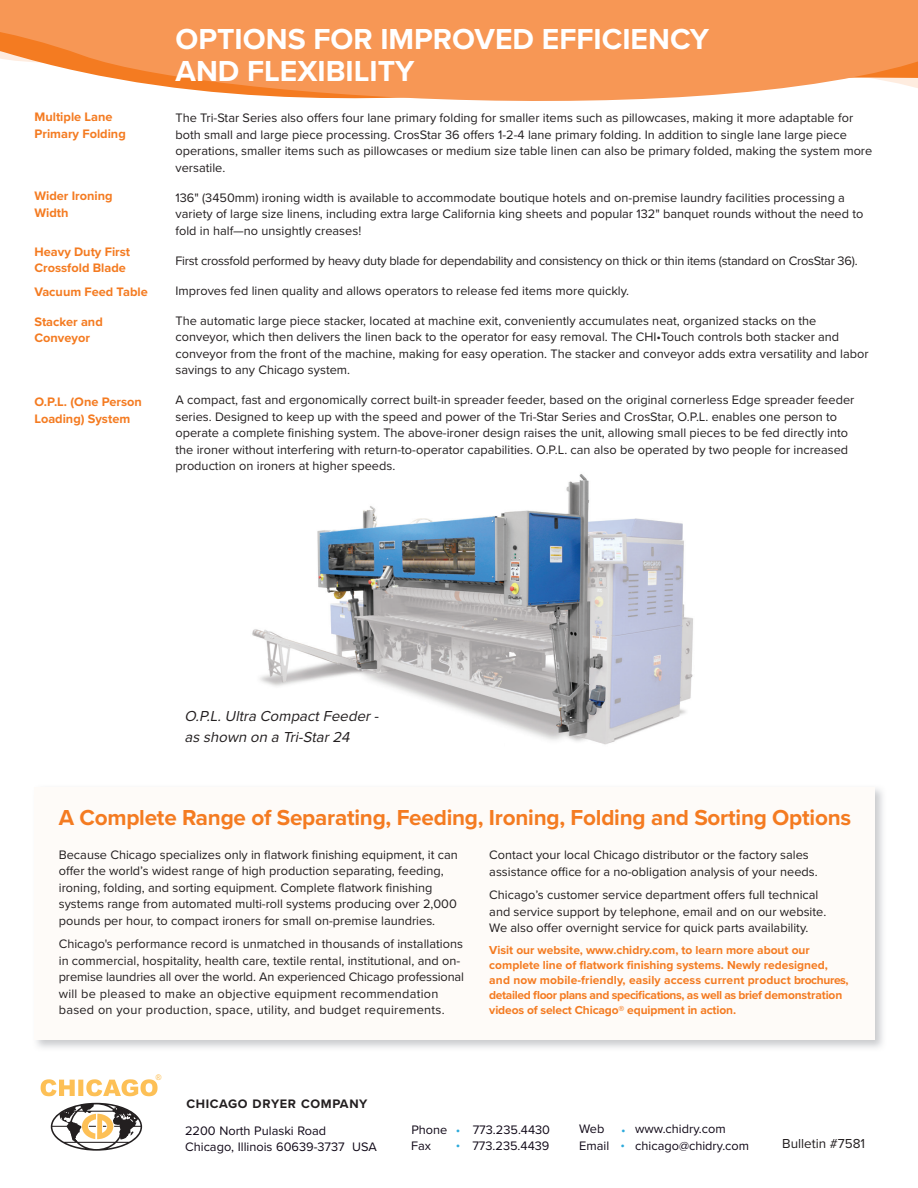
<style>
.page{position:relative;width:918px;height:1188px;background:#fff}
.page>*{position:absolute;margin:0;border:0;box-sizing:border-box;transform-origin:0 0}
.t1{font:700 30px/31.5px "Proxima Nova";color:#fff}
.t2{font:700 22.5px "Proxima Nova";letter-spacing:-.01em;color:#f47b21}
.t3{font:italic 15px/21px "Proxima Nova";color:#231f20}
.t4{font:13.5px "Proxima Nova";color:#231f20}
.t5{font:12.75px/16.5px "Proxima Nova";color:#231f20}
.t6{font:700 12.75px/16.5px "Proxima Nova";color:#f47b21}
.t7{font:12.75px/16.5px "Proxima Nova";color:#110918}
.t8{font:12.75px "Proxima Nova";letter-spacing:-.02em;color:#231f20}
.t9{font:700 12.75px "Proxima Nova";letter-spacing:.05em;color:#231f20}
.t10{font:12.75px/14.7px "Proxima Nova";color:#2daadb}
.t11{font:700 12px/15px "Proxima Nova";color:#f47b21}
.t12{font:7.65px "Arial";color:#fdc056}
</style>
<div class="page">
<div style="left:34px;top:787px;width:841px;height:253px;background:#fefbf8"></div>
<svg style="left:51px;top:1103px;width:91px;height:48px"></svg>
<svg style="left:41px;top:1079px;width:117px;height:17px"></svg>
<svg style="left:0;top:0;width:918px;height:101px;background:#f7a064"></svg>
<img style="left:252px;top:474px;width:441px;height:271px">
<p class="t6" style="left:34px;top:109px;width:93px">Multiple Lane<br>Primary Folding</p>
<p class="t6" style="left:34px;top:188px;width:80px">Wider Ironing<br>Width</p>
<p class="t6" style="left:34px;top:244px;width:97px">Heavy Duty First<br>Crossfold Blade</p>
<p class="t6" style="left:34px;top:284px;width:115px">Vacuum Feed Table</p>
<p class="t6" style="left:34px;top:314px;width:70px">Stacker and<br>Conveyor</p>
<p class="t6" style="left:34px;top:394px;width:109px">O.P.L. (One Person<br>Loading) System</p>
<h1 class="t1" style="left:176px;top:25px;width:535px">OPTIONS FOR IMPROVED EFFICIENCY<br>AND FLEXIBILITY</h1>
<p class="t5" style="left:176px;top:110px;width:698px">The Tri-Star Series also offers four lane primary folding for smaller items such as pillowcases, making it more adaptable for both small and large piece processing. CrosStar 36 offers 1-2-4 lane primary folding. In addition to single lane large piece operations, smaller items such as pillowcases or medium size table linen can also be primary folded, making the system more versatile.</p>
<p class="t5" style="left:176px;top:190px;width:689px">136" (3450mm) ironing width is available to accommodate boutique hotels and on-premise laundry facilities processing a variety of large size linens, including extra large California king sheets and popular 132" banquet rounds without the need to fold in half—no unsightly creases!</p>
<p class="t8" style="left:176px;top:253px;width:684px">First crossfold performed by heavy duty blade for dependability and consistency on thick or thin items (standard on CrosStar 36).</p>
<p class="t5" style="left:176px;top:283px;width:455px">Improves fed linen quality and allows operators to release fed items more quickly.</p>
<p class="t5" style="left:176px;top:313px;width:695px">The automatic large piece stacker, located at machine exit, conveniently accumulates neat, organized stacks on the conveyor, which then delivers the linen back to the operator for easy removal. The CHI•Touch controls both stacker and conveyor from the front of the machine, making for easy operation. The stacker and conveyor adds extra versatility and labor savings to any Chicago system.</p>
<p class="t5" style="left:176px;top:392px;width:680px">A compact, fast and ergonomically correct built-in spreader feeder, based on the original cornerless Edge spreader feeder series. Designed to keep up with the speed and power of the Tri-Star Series and CrosStar, O.P.L. enables one person to operate a complete finishing system. The above-ironer design raises the unit, allowing small pieces to be fed directly into the ironer without interfering with return-to-operator capabilities. O.P.L. can also be operated by two people for increased production on ironers at higher speeds.</p>
<p class="t3" style="left:184px;top:706px;width:199px">O.P.L.Ultra CompactFeeder&shy;as shown on a Tri-Star24</p>
<h2 class="t2" style="left:59px;top:804px;width:794px">A Complete Range of Separating, Feeding, Ironing, Folding and Sorting Options</h2>
<p class="t5" style="left:489px;top:847px;width:330px">Contact your local Chicago distributor or the factory sales assistance office for a no-obligation analysis of your needs.</p>
<p class="t5" style="left:489px;top:887px;width:338px">Chicago’s customer service department offers full technical and service support by telephone, email and on our website.<br>We also offer overnight service for quick parts availability.</p>
<p class="t11" style="left:489px;top:943px;width:361px">Visit our website, www.chidry.com, to learn more about our complete line of flatwork finishing systems. Newly redesigned, and now mobile-friendly, easily access current product brochures, detailed floor plans and specifications, as well as brief demonstration videos of select Chicago® equipment in action.</p>
<p class="t5" style="left:59px;top:847px;width:401px">Because Chicago specializes only in flatwork finishing equipment, it can offer the world’s widest range of high production separating, feeding, ironing, folding, and sorting equipment. Complete flatwork finishing systems range from automated multi-roll systems producing over 2,000 pounds per hour, to compact ironers for small on-premise laundries.</p>
<p class="t5" style="left:59px;top:936px;width:407px">Chicago's performance record is unmatched in thousands of installations in commercial, hospitality, health care, textile rental, institutional, and on&shy;premise laundries all over the world. An experienced Chicago professional will be pleased to make an objective equipment recommendation based on your production, space, utility, and budget requirements.</p>
<p class="t12" style="left:156px;top:1073px;width:7px">®</p>
<p class="t9" style="left:186px;top:1096px;width:183px">CHICAGO DRYER COMPANY</p>
<p class="t7" style="left:185px;top:1122px;width:193px">2200 North Pulaski Road<br>Chicago, Illinois 60639-3737 USA</p>
<p class="t7" style="left:579px;top:1121px;width:27px">Web</p>
<p class="t7" style="left:635px;top:1121px;width:92px">www.chidry.com</p>
<p class="t7" style="left:411px;top:1121px;width:38px">Phone</p>
<p class="t7" style="left:473px;top:1121px;width:79px">773.235.4430</p>
<p class="t10" style="left:456px;top:1122px;width:6px">• •</p>
<p class="t10" style="left:621px;top:1122px;width:7px">• •</p>
<p class="t7" style="left:411px;top:1137px;width:21px">Fax</p>
<p class="t7" style="left:472px;top:1137px;width:79px">773.235.4439</p>
<p class="t7" style="left:579px;top:1137px;width:32px">Email</p>
<p class="t7" style="left:635px;top:1137px;width:115px">chicago@chidry.com</p>
<p class="t4" style="left:782px;top:1136px;width:84px">Bulletin #7581</p>
</div>
